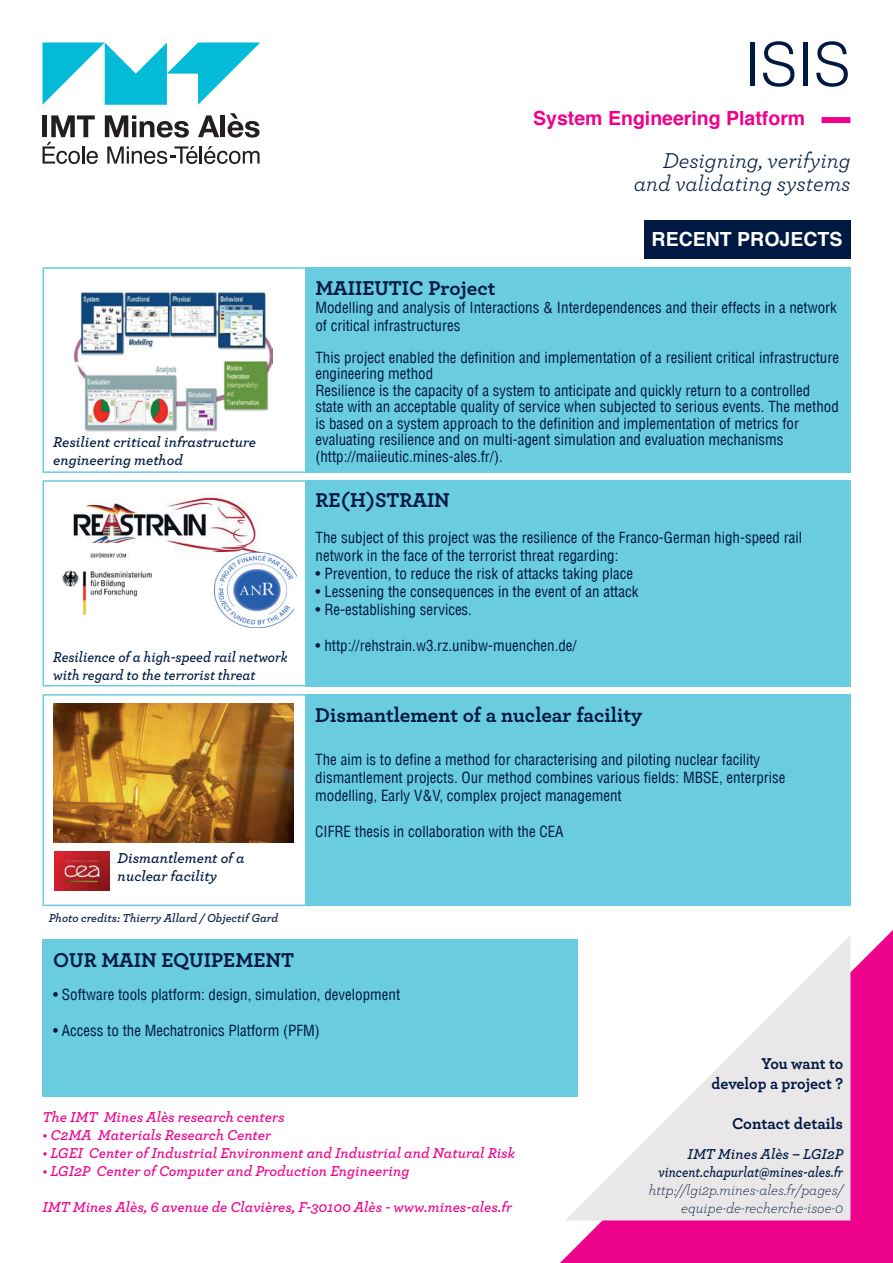
<style>
.page{position:relative;width:893px;height:1263px;background:#fff}
.page>*{position:absolute;margin:0;border:0;box-sizing:border-box;transform-origin:0 0}
.t1{font:300 60px "Helvetica";color:#001942}
.t2{font:italic 22.5px/22.5px "Archer";color:#001942;text-align:right}
.t3{font:700 21px "Archer";color:#001942}
.t4{font:700 19.5px "Helvetica";color:#ed028c}
.t5{font:700 19.5px "Helvetica";color:#fff}
.t6{font:700 16.5px/19.8px "Archer";color:#001942;text-align:right;scale:.96 1}
.t7{font:700 16.5px "Archer";color:#001942}
.t8{font:condensed 15px/16.5px "Helvetica LT";color:#001942}
.t9{font:italic 600 15px "Archer";color:#ed028c}
.t10{font:italic 600 15px/18px "Archer";color:#001942}
.t11{font:italic 600 15px/18px "Archer";color:#001942;scale:.94 1}
.t12{font:italic 300 15px/18px "Archer";color:#001942;text-align:right}
.t13{font:italic 600 12px "Archer";color:#001942}
</style>
<div class="page">
<svg style="left:560px;top:930px;width:333px;height:333px;background:#ef259c"></svg>
<div style="left:305px;top:268px;width:545px;height:205px;background:#69cce0"></div>
<div style="left:305px;top:480px;width:545px;height:206px;background:#69cce0"></div>
<div style="left:43px;top:940px;width:535px;height:157px;background:#69cce0"></div>
<div style="left:305px;top:694px;width:545px;height:212px;background:#69cce0"></div>
<svg style="left:107px;top:146px;width:153px;height:18px"></svg>
<svg style="left:228px;top:113px;width:32px;height:25px"></svg>
<hr style="left:221px;top:115px;width:4px;height:22px;background:#231f20">
<svg style="left:198px;top:115px;width:21px;height:22px"></svg>
<svg style="left:105px;top:115px;width:84px;height:23px"></svg>
<svg style="left:43px;top:115px;width:55px;height:49px"></svg>
<hr style="left:43px;top:115px;width:4px;height:22px;background:#231f20">
<svg style="left:43px;top:43px;width:217px;height:62px"></svg>
<div style="left:643px;top:220px;width:207px;height:38px;background:#001942"></div>
<img style="left:75px;top:292px;width:197px;height:140px">
<img style="left:54px;top:703px;width:240px;height:139px">
<svg style="left:565px;top:935px;width:285px;height:285px;fill:#eae7e9"></svg>
<img style="left:73px;top:495px;width:188px;height:57px">
<img style="left:215px;top:552px;width:81px;height:76px">
<img style="left:62px;top:543px;width:109px;height:73px">
<img style="left:55px;top:852px;width:55px;height:38px">
<div style="left:821px;top:117px;width:29px;height:6px;background:#ed028c"></div>
<h1 class="t1" style="left:744px;top:13px;width:108px">ISIS</h1>
<h3 class="t4" style="left:533px;top:103px;width:273px">System Engineering Platform</h3>
<h2 class="t2" style="left:634px;top:148px;width:218px">Designing, verifying and validating systems</h2>
<p class="t10" style="left:53px;top:432px;width:204px">Resilient critical infrastructure engineering method</p>
<p class="t11" style="left:53px;top:647px;width:251px">Resilience of a high-speed rail network with regard to the terrorist threat</p>
<p class="t10" style="left:118px;top:847px;width:129px">Dismantlement of a nuclear facility</p>
<p class="t13" style="left:49px;top:909px;width:231px">Photo credits: Thierry Allard / Objectif Gard</p>
<h3 class="t5" style="left:652px;top:223px;width:192px">RECENT PROJECTS</h3>
<h3 class="t3" style="left:315px;top:271px;width:182px">MAIIEUTIC Project</h3>
<p class="t8" style="left:315px;top:298px;width:523px;line-height:18px">Modelling and analysis of Interactions &amp; Interdependences and their effects in a network of critical infrastructures</p>
<p class="t8" style="left:315px;top:349px;width:525px">This project enabled the definition and implementation of a resilient critical infrastructure engineering method<br>Resilience is the capacity of a system to anticipate and quickly return to a controlled state with an acceptable quality of service when subjected to serious events. The method is based on a system approach to the definition and implementation of metrics for evaluating resilience and on multi-agent simulation and evaluation mechanisms (http://maiieutic.mines-ales.fr/).</p>
<h3 class="t3" style="left:316px;top:484px;width:136px">RE(H)STRAIN</h3>
<p class="t8" style="left:316px;top:529px;width:488px;line-height:18px">The subject of this project was the resilience of the Franco-German high-speed rail network in the face of the terrorist threat regarding:</p>
<p class="t8" style="left:316px;top:565px;width:319px">• Prevention, to reduce the risk of attacks taking place</p>
<p class="t8" style="left:316px;top:583px;width:324px">• Lessening the consequences in the event of an attack</p>
<p class="t8" style="left:316px;top:601px;width:158px">• Re-establishing services.</p>
<p class="t8" style="left:316px;top:637px;width:263px">• http://rehstrain.w3.rz.unibw-muenchen.de/</p>
<h3 class="t3" style="left:315px;top:698px;width:328px">Dismantlement of a nuclear facility</h3>
<p class="t8" style="left:315px;top:750px;width:472px;line-height:18px">The aim is to define a method for characterising and piloting nuclear facility dismantlement projects. Our method combines various fields: MBSE, enterprise modelling, Early V&amp;V, complex project management</p>
<p class="t8" style="left:315px;top:823px;width:250px">CIFRE thesis in collaboration with the CEA</p>
<h3 class="t3" style="left:53px;top:944px;width:243px">OUR MAIN EQUIPEMENT</h3>
<p class="t8" style="left:53px;top:986px;width:349px">• Software tools platform: design, simulation, development</p>
<p class="t8" style="left:53px;top:1022px;width:268px">• Access to the Mechatronics Platform (PFM)</p>
<p class="t9" style="left:43px;top:1106px;width:243px">The IMT Mines Alès research centers</p>
<p class="t9" style="left:43px;top:1124px;width:230px">• C2MA Materials Research Center</p>
<p class="t9" style="left:43px;top:1142px;width:474px">• LGEI Center of Industrial Environment and Industrial and Natural Risk</p>
<p class="t9" style="left:43px;top:1160px;width:368px">• LGI2P Center of Computer and Production Engineering</p>
<p class="t9" style="left:43px;top:1196px;width:471px">IMT Mines Alès, 6 avenue de Clavières, F-30100 Alès - www.mines-ales.fr</p>
<p class="t6" style="left:711px;top:1053px;width:139px">You want to develop a project ?</p>
<p class="t7" style="left:732px;top:1110px;width:113px">Contact details</p>
<p class="t10" style="left:658px;top:1143px;width:186px;text-align:right">IMT Mines Alès – LGI2P vincent.chapurlat@mines-ales.fr</p>
<p class="t12" style="left:649px;top:1180px;width:196px">http://lgi2p.mines-ales.fr/pages/ equipe-de-recherche-isoe-0</p>
</div>
